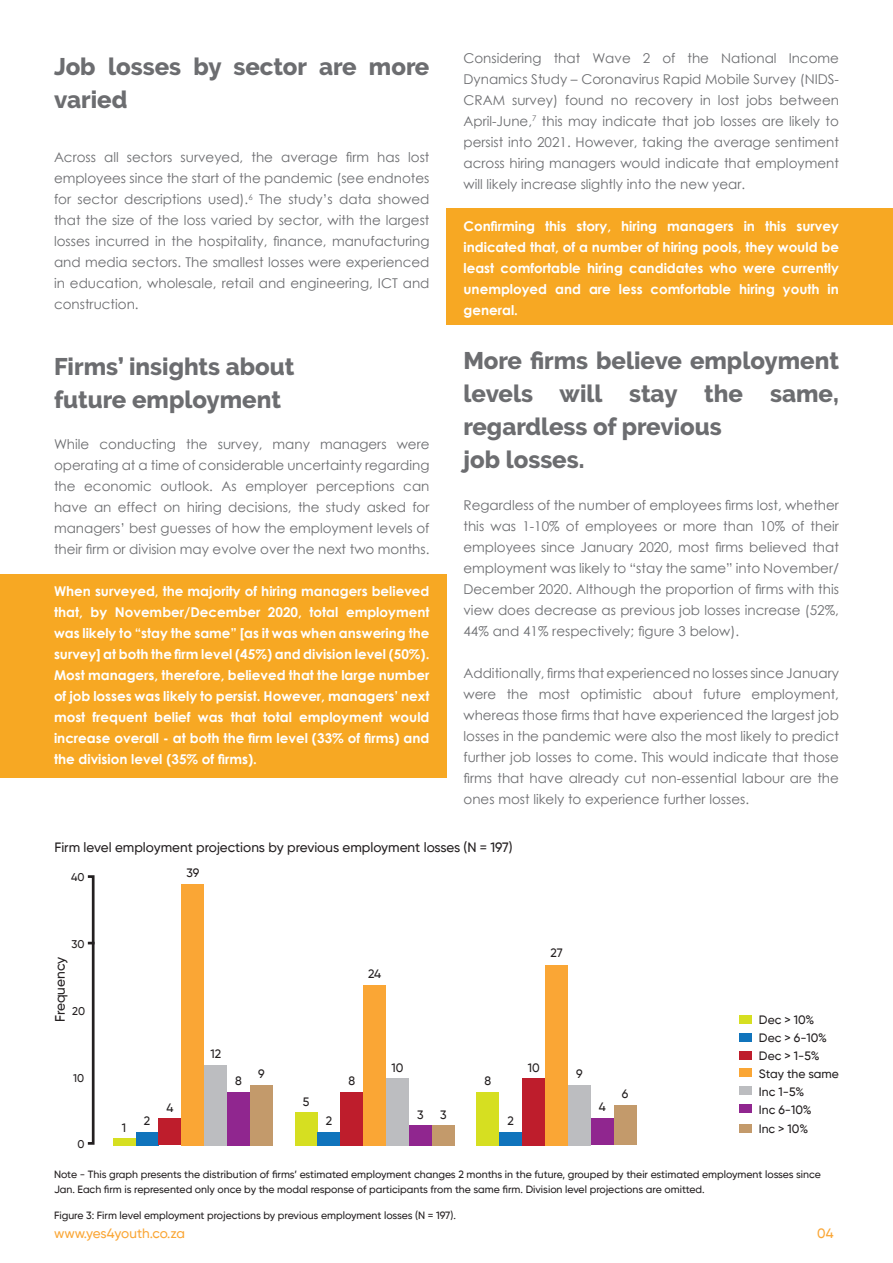
<style>
.page{position:relative;width:893px;height:1263px;background:#fff}
.page>*{position:absolute;margin:0;border:0;box-sizing:border-box;transform-origin:0 0}
.t1{font:800 24px/33px "Raleway";color:#6c6d70}
.t2{font:500 13.65px "Gilroy";color:#231f20}
.t3{font:13.5px/21px "Century Gothic";color:#6c6d70;text-align:justify}
.t4{font:700 13.5px/21px "Century Gothic";color:#fff;text-align:justify}
.t5{font:500 13.5px "Gilroy";color:#231f20}
.t6{font:500 13.5px "Gilroy";color:#faa635}
.t7{font:500 12.15px "Gilroy";color:#231f20}
.t8{font:500 11.25px "Gilroy";color:#231f20}
.t9{font:500 10.5px/14.9px "Gilroy";color:#231f20}
</style>
<div class="page">
<div style="left:446px;top:208px;width:447px;height:117px;background:#f7a823"></div>
<div style="left:0;top:574px;width:446px;height:203px;background:#f7a823"></div>
<div style="left:739px;top:1015px;width:13px;height:9px;background:#d6df21"></div>
<div style="left:739px;top:1033px;width:13px;height:9px;background:#1074bc"></div>
<div style="left:739px;top:1051px;width:13px;height:9px;background:#be1d2c"></div>
<div style="left:739px;top:1068px;width:13px;height:9px;background:#faa635"></div>
<div style="left:739px;top:1086px;width:13px;height:9px;background:#bcbdc0"></div>
<div style="left:739px;top:1104px;width:13px;height:9px;background:#90268f"></div>
<div style="left:739px;top:1124px;width:13px;height:9px;background:#c39a6b"></div>
<div style="left:113px;top:1138px;width:23px;height:7px;background:#d6df21"></div>
<div style="left:295px;top:1112px;width:22px;height:33px;background:#d6df21"></div>
<div style="left:476px;top:1092px;width:23px;height:53px;background:#d6df21"></div>
<div style="left:136px;top:1132px;width:23px;height:13px;background:#1074bc"></div>
<div style="left:317px;top:1132px;width:23px;height:13px;background:#1074bc"></div>
<div style="left:499px;top:1132px;width:23px;height:13px;background:#1074bc"></div>
<div style="left:159px;top:1118px;width:22px;height:27px;background:#be1d2c"></div>
<div style="left:340px;top:1092px;width:23px;height:53px;background:#be1d2c"></div>
<div style="left:522px;top:1078px;width:23px;height:67px;background:#be1d2c"></div>
<div style="left:204px;top:1065px;width:23px;height:80px;background:#bcbdc0"></div>
<div style="left:386px;top:1078px;width:23px;height:67px;background:#bcbdc0"></div>
<div style="left:568px;top:1085px;width:23px;height:60px;background:#bcbdc0"></div>
<div style="left:227px;top:1092px;width:23px;height:53px;background:#90268f"></div>
<div style="left:409px;top:1125px;width:23px;height:20px;background:#90268f"></div>
<div style="left:591px;top:1118px;width:23px;height:27px;background:#90268f"></div>
<div style="left:250px;top:1085px;width:23px;height:60px;background:#c39a6b"></div>
<div style="left:432px;top:1125px;width:23px;height:20px;background:#c39a6b"></div>
<div style="left:614px;top:1105px;width:23px;height:40px;background:#c39a6b"></div>
<div style="left:181px;top:884px;width:23px;height:261px;background:#faa635"></div>
<div style="left:363px;top:985px;width:23px;height:160px;background:#faa635"></div>
<div style="left:545px;top:965px;width:23px;height:180px;background:#faa635"></div>
<div style="left:86px;top:875px;width:9px;height:270px;border:3px solid #231f20"></div>
<svg style="left:88px;top:942px;width:7px;height:2px"></svg>
<p class="t1" style="left:54px;top:50px;width:377px">Job losses by sector are more varied</p>
<p class="t3" style="left:54px;top:146px;width:377px">Across all sectors surveyed, the average firm has lost employees since the start of the pandemic (see endnotes for sector descriptions used).<sup>6</sup> The study’s data showed that the size of the loss varied by sector, with the largest losses incurred in the hospitality, finance, manufacturing and media sectors. The smallest losses were experienced in education, wholesale, retail and engineering, ICT and construction.</p>
<p class="t1" style="left:54px;top:350px;width:242px">Firms’ insights about</p>
<p class="t1" style="left:54px;top:383px;width:228px">future employment</p>
<p class="t3" style="left:54px;top:433px;width:377px">While conducting the survey, many managers were operating at a time of considerable uncertainty regarding</p>
<p class="t3" style="left:54px;top:475px;width:377px">the economic outlook. As employer perceptions can have an effect on hiring decisions, the study asked for managers’ best guesses of how the employment levels of their firm or division may evolve over the next two months.</p>
<p class="t4" style="left:54px;top:580px;width:377px">When surveyed, the majority of hiring managers believed that, by November/December 2020, total employment was likely to “stay the same” [as it was when answering the survey] at both the firm level (45%) and division level (50%).<br>Most managers, therefore, believed that the large number of job losses was likely to persist. However, managers’ next most frequent belief was that total employment would increase overall - at both the firm level (33% of firms) and the division level (35% of firms).</p>
<p class="t3" style="left:463px;top:47px;width:377px">Considering that Wave 2 of the National Income Dynamics Study – Coronavirus Rapid Mobile Survey (NIDS-CRAM survey) found no recovery in lost jobs between April-June,<sup>7</sup> this may indicate that job losses are likely to persist into 2021. However, taking the average sentiment across hiring managers would indicate that employment will likely increase slightly into the new year.</p>
<p class="t4" style="left:463px;top:215px;width:377px">Confirming this story, hiring managers in this survey indicated that, of a number of hiring pools, they would be least comfortable hiring candidates who were currently unemployed and are less comfortable hiring youth in general.</p>
<p class="t1" style="left:463px;top:344px;width:377px;text-align:justify">More firms believe employment levels will stay the same, regardless of previous</p>
<p class="t1" style="left:463px;top:443px;width:123px">job losses.</p>
<p class="t3" style="left:463px;top:494px;width:377px">Regardless of the number of employees firms lost, whether this was 1-10% of employees or more than 10% of their employees since January 2020, most firms believed that employment was likely to “stay the same” into November/ December 2020. Although the proportion of firms with this view does decrease as previous job losses increase (52%, 44% and 41% respectively; figure 3 below).</p>
<p class="t3" style="left:463px;top:662px;width:377px">Additionally, firms that experienced no losses since January were the most optimistic about future employment, whereas those firms that have experienced the largest job losses in the pandemic were also the most likely to predict further job losses to come. This would indicate that those firms that have already cut non-essential labour are the ones most likely to experience further losses.</p>
<p class="t5" style="left:54px;top:839px;width:460px">Firm level employment projections by previous employment losses (N = 197)</p>
<p class="t8" style="left:71px;top:870px;width:15px">40</p>
<p class="t8" style="left:72px;top:937px;width:15px">30</p>
<p class="t2" style="left:52px;top:1022px;width:67px;rotate:-90deg">Frequency</p>
<p class="t8" style="left:72px;top:1004px;width:14px">20</p>
<p class="t8" style="left:73px;top:1071px;width:13px">10</p>
<p class="t8" style="left:78px;top:1137px;width:9px">0</p>
<p class="t7" style="left:186px;top:865px;width:14px">39</p>
<p class="t7" style="left:368px;top:966px;width:15px">24</p>
<p class="t7" style="left:550px;top:945px;width:14px">27</p>
<p class="t7" style="left:759px;top:1012px;width:57px">Dec &gt; 10%</p>
<p class="t7" style="left:759px;top:1030px;width:70px">Dec &gt; 6-10%</p>
<p class="t7" style="left:759px;top:1048px;width:62px">Dec &gt; 1-5%</p>
<p class="t7" style="left:759px;top:1066px;width:81px">Stay the same</p>
<p class="t7" style="left:759px;top:1084px;width:47px">Inc 1-5%</p>
<p class="t7" style="left:759px;top:1102px;width:54px">Inc 6-10%</p>
<p class="t7" style="left:210px;top:1046px;width:12px">12</p>
<p class="t7" style="left:392px;top:1060px;width:13px">10</p>
<p class="t7" style="left:528px;top:1060px;width:13px">10</p>
<p class="t7" style="left:576px;top:1066px;width:8px">9</p>
<p class="t7" style="left:258px;top:1066px;width:8px">9</p>
<p class="t7" style="left:235px;top:1073px;width:8px">8</p>
<p class="t7" style="left:348px;top:1073px;width:8px">8</p>
<p class="t7" style="left:485px;top:1073px;width:8px">8</p>
<p class="t7" style="left:622px;top:1086px;width:8px">6</p>
<p class="t7" style="left:303px;top:1094px;width:8px">5</p>
<p class="t7" style="left:599px;top:1100px;width:9px">4</p>
<p class="t7" style="left:166px;top:1100px;width:9px">4</p>
<p class="t7" style="left:417px;top:1107px;width:8px">3</p>
<p class="t7" style="left:440px;top:1107px;width:8px">3</p>
<p class="t7" style="left:144px;top:1113px;width:8px">2</p>
<p class="t7" style="left:326px;top:1113px;width:8px">2</p>
<p class="t7" style="left:508px;top:1113px;width:8px">2</p>
<p class="t7" style="left:122px;top:1120px;width:6px">1</p>
<p class="t7" style="left:759px;top:1121px;width:51px">Inc &gt; 10%</p>
<p class="t9" style="left:54px;top:1167px;width:768px">Note - This graph presents the distribution of firms’ estimated employment changes 2 months in the future, grouped by their estimated employment losses since<br>Jan. Each firm is represented only once by the modal response of participants from the same firm. Division level projections are omitted.</p>
<p class="t9" style="left:54px;top:1208px;width:403px">Figure 3: Firm level employment projections by previous employment losses (N = 197).</p>
<p class="t6" style="left:54px;top:1225px;width:133px">www.yes4youth.co.za</p>
<p class="t6" style="left:817px;top:1225px;width:18px">04</p>
</div>
